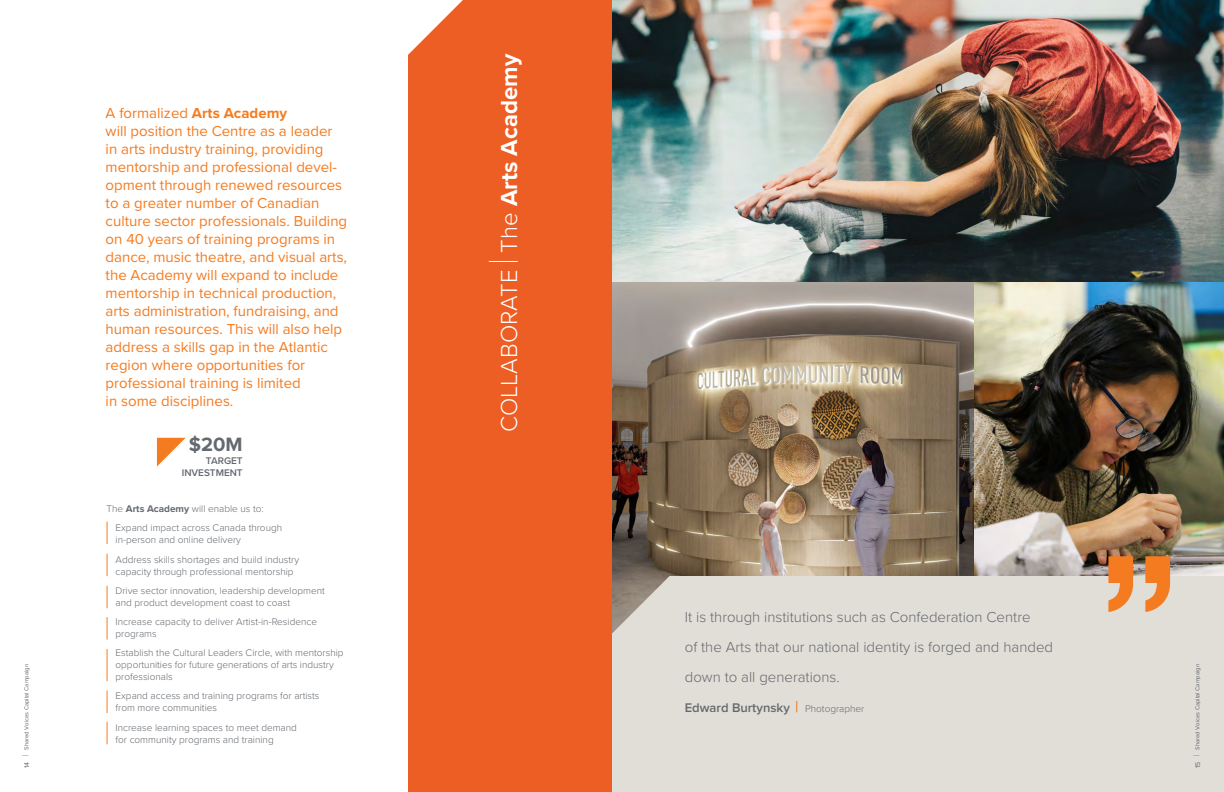
<style>
.page{position:relative;width:1224px;height:792px;background:#fff}
.page>*{position:absolute;margin:0;border:0;box-sizing:border-box;transform-origin:0 0}
.t1{font:300 24px "Proxima Nova";color:#fff}
.t2{font:700 20px "Proxima Nova";color:#64696f}
.t3{font:15px/18px "Proxima Nova";color:#f47b20}
.t4{font:300 15px/30px "Proxima Nova";color:#64696f}
.t5{font:600 13px "Proxima Nova";color:#64696f}
.t6{font:300 10px/19.2px "Proxima Nova";color:#64696f}
.t7{font:600 10px/12px "Proxima Nova";color:#64696f;text-align:right}
.t8{font:7px "Proxima Nova";color:#64696f}
.t9{font:6px "Proxima Nova";color:#64696f}
.s1{font-size:9px}
.s2{font-weight:700}
.s3{font-size:40.8px}
.s4{font-weight:500;font-size:16px;color:#f47b20}
.s5{font-weight:300;font-size:10px}
</style>
<div class="page">
<div style="left:408px;top:0;width:204px;height:792px;background:#ec5e24"></div>
<svg style="left:157px;top:438px;width:29px;height:28px"></svg>
<hr style="left:107px;top:649px;width:1px;height:32px;background:#f47b20">
<svg style="left:107px;top:522px;width:1px;height:22px"></svg>
<svg style="left:107px;top:554px;width:1px;height:22px"></svg>
<svg style="left:107px;top:586px;width:1px;height:22px"></svg>
<svg style="left:107px;top:617px;width:1px;height:23px"></svg>
<svg style="left:107px;top:722px;width:1px;height:22px"></svg>
<svg style="left:107px;top:690px;width:1px;height:23px"></svg>
<img style="left:612px;top:0;width:612px;height:283px">
<img style="left:612px;top:283px;width:362px;height:293px">
<img style="left:974px;top:283px;width:250px;height:293px">
<div style="left:612px;top:576px;width:612px;height:216px;background:#e1ded7"></div>
<svg style="left:1108px;top:556px;width:62px;height:56px;background:#e59a5f"></svg>
<p class="t9" style="left:22px;top:756px;width:93px;rotate:-90deg"><span class="s1">|</span> Shared Voices Capital Campaign</p>
<p class="t8" style="left:22px;top:768px;width:8px;rotate:-90deg">14</p>
<p class="t3" style="left:106px;top:103px;width:243px">A formalized <span class="s2">Arts Academy<br></span>will position the Centre as a leader in arts industry training, providing mentorship and professional devel&shy;opment through renewed resources to a greater number of Canadian culture sector professionals. Building on 40 years of training programs in dance, music theatre, and visual arts, the Academy will expand to include mentorship in technical production, arts administration, fundraising, and human resources. This will also help address a skills gap in the Atlantic region where opportunities for professional training is limited<br>in some disciplines.</p>
<h2 class="t2" style="left:189px;top:429px;width:55px">$20M</h2>
<p class="t7" style="left:182px;top:455px;width:62px">TARGET<br>INVESTMENT</p>
<p class="t6" style="left:116px;top:499px;width:168px;text-indent:-9px">The <span class="s2">Arts Academy</span> will enable us to:<br>Expand impact across Canada through</p>
<p class="t6" style="left:116px;top:530px;width:185px">in-person and online delivery<br>Address skills shortages and build industry</p>
<p class="t6" style="left:116px;top:561px;width:211px">capacity through professional mentorship<br>Drive sector innovation, leadership development</p>
<p class="t6" style="left:116px;top:592px;width:203px">and product development coast to coast<br>Increase capacity to deliver Artist-in-Residence</p>
<p class="t6" style="left:116px;top:623px;width:230px">programs<br>Establish the Cultural Leaders Circle, with mentorship</p>
<p class="t6" style="left:116px;top:658px;width:220px;line-height:12px">opportunities for future generations of arts industry professionals</p>
<p class="t6" style="left:116px;top:689px;width:206px;line-height:12px">Expand access and training programs for artists from more communities</p>
<p class="t6" style="left:116px;top:721px;width:183px;line-height:12px">Increase learning spaces to meet demand for community programs and training</p>
<h1 class="t1" style="left:491px;top:432px;width:380px;rotate:-90deg">COLLABORATE <span class="s3">|</span> The <span class="s2">Arts Academy</span></h1>
<h3 class="t4" style="left:685px;top:601px;width:370px">It is through institutions such as Confederation Centre<br>of the Arts that our national identity is forged and handed down to all generations.</h3>
<h3 class="t5" style="left:685px;top:698px;width:181px">Edward Burtynsky <span class="s4">|</span> <span class="s5">Photographer</span></h3>
<p class="t9" style="left:1193px;top:756px;width:93px;rotate:-90deg"><span class="s1">|</span> Shared Voices Capital Campaign</p>
<p class="t8" style="left:1193px;top:768px;width:8px;rotate:-90deg">15</p>
</div>
